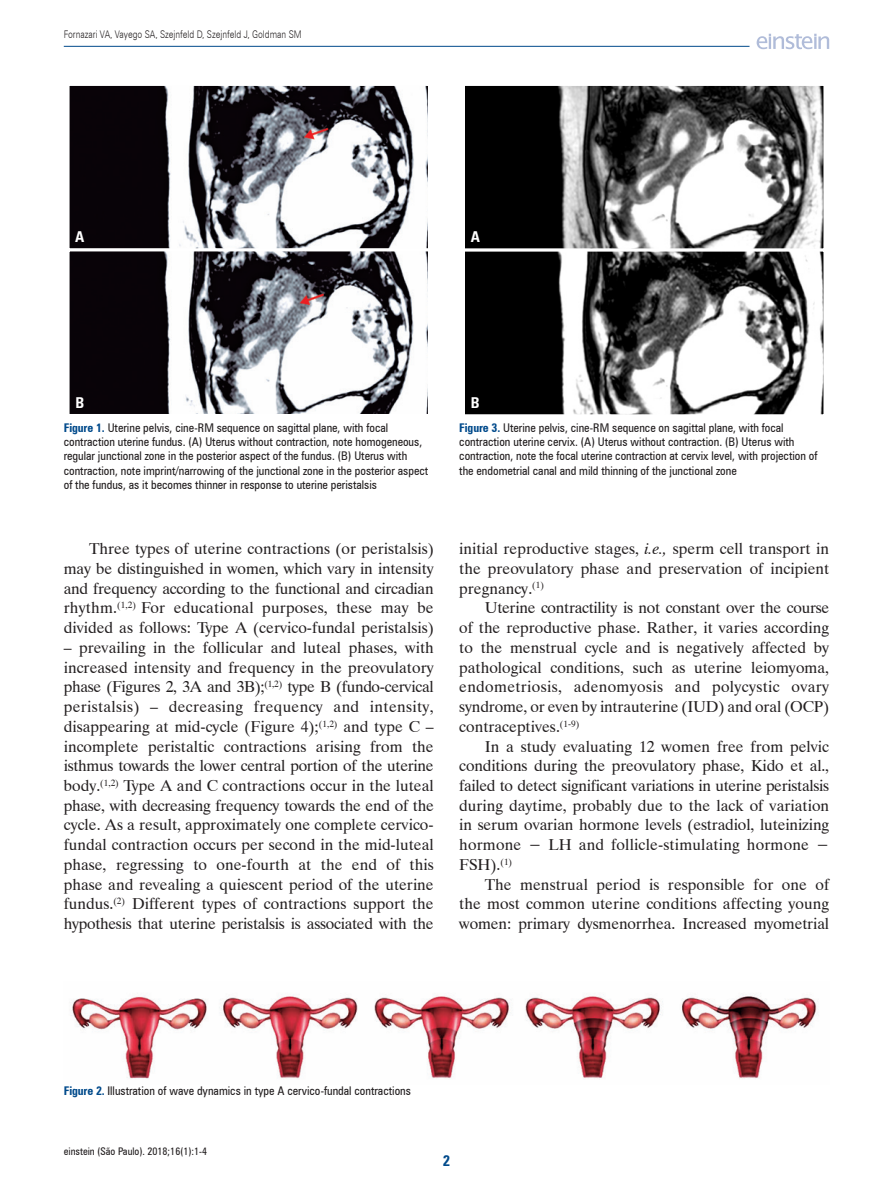
<style>
.page{position:relative;width:893px;height:1191px;background:#fff}
.page>*{position:absolute;margin:0;border:0;box-sizing:border-box;transform-origin:0 0}
.t1{font:15.75px/19.6px "Dutch 801 BT";color:#231f20;text-align:justify}
.t2{font:700 condensed 15px "Zurich BT";color:#fff}
.t3{font:700 condensed 15px "Zurich BT";color:#004a8b}
.t4{font:condensed 12px/14.2px "Zurich BT";color:#231f20}
.t5{font:300 10.5px "Zurich BT";color:#231f20;scale:.8 1}
.t6{font:condensed 10.5px "Zurich BT";color:#231f20}
.s1{font-weight:700;color:#004a8b}
.s2{font-style:italic}
</style>
<div class="page">
<svg style="left:757px;top:34px;width:72px;height:15px"></svg>
<hr style="left:64px;top:46px;width:685px;height:1px;background:#004a8b">
<img style="left:71px;top:994px;width:746px;height:85px">
<img style="left:466px;top:87px;width:356px;height:326px">
<div style="left:462px;top:83px;width:364px;height:169px;border:3px solid #fff"></div>
<div style="left:462px;top:249px;width:364px;height:168px;border:3px solid #fff"></div>
<img style="left:71px;top:87px;width:356px;height:326px">
<div style="left:67px;top:83px;width:364px;height:168px;border:3px solid #fff"></div>
<div style="left:67px;top:248px;width:364px;height:169px;border:3px solid #fff"></div>
<p class="t5" style="left:64px;top:28px;width:299px">Fornazari VA, Vayego SA, Szejnfeld D, Szejnfeld J, Goldman SM</p>
<p class="t2" style="left:75px;top:228px;width:11px">A</p>
<p class="t2" style="left:471px;top:227px;width:11px">A</p>
<p class="t2" style="left:75px;top:393px;width:10px">B</p>
<p class="t4" style="left:64px;top:420px;width:366px"><span class="s1">Figure 1.</span> Uterine pelvis, cine-RM sequence on sagittal plane, with focal contraction uterine fundus. (A) Uterus without contraction, note homogeneous, regular junctional zone in the posterior aspect of the fundus. (B) Uterus with contraction, note imprint/narrowing of the junctional zone in the posterior aspect of the fundus, as it becomes thinner in response to uterine peristalsis</p>
<p class="t1" style="left:64px;top:539px;width:371px;text-indent:26px">Three types of uterine contractions (or peristalsis) may be distinguished in women, which vary in intensity and frequency according to the functional and circadian rhythm.<sup>(1,2)</sup> For educational purposes, these may be divided as follows: Type A (cervico-fundal peristalsis)</p>
<p class="t1" style="left:64px;top:637px;width:371px">– prevailing in the follicular and luteal phases, with increased intensity and frequency in the preovulatory phase (Figures 2, 3A and 3B);<sup>(1,2)</sup> type B (fundo-cervical peristalsis) – decreasing frequency and intensity, disappearing at mid-cycle (Figure 4);<sup>(1,2)</sup> and type C – incomplete peristaltic contractions arising from the isthmus towards the lower central portion of the uterine body.<sup>(1,2)</sup> Type A and C contractions occur in the luteal phase, with decreasing frequency towards the end of the cycle. As a result, approximately one complete cervico&shy;fundal contraction occurs per second in the mid-luteal phase, regressing to one-fourth at the end of this phase and revealing a quiescent period of the uterine fundus.<sup>(2)</sup> Different types of contractions support the hypothesis that uterine peristalsis is associated with the</p>
<p class="t2" style="left:471px;top:394px;width:10px">B</p>
<p class="t4" style="left:459px;top:420px;width:360px"><span class="s1">Figure 3.</span> Uterine pelvis, cine-RM sequence on sagittal plane, with focal contraction uterine cervix. (A) Uterus without contraction. (B) Uterus with contraction, note the focal uterine contraction at cervix level, with projection of the endometrial canal and mild thinning of the junctional zone</p>
<p class="t1" style="left:459px;top:539px;width:371px">initial reproductive stages, <span class="s2">i.e.,</span> sperm cell transport in the preovulatory phase and preservation of incipient pregnancy.<sup>(1)</sup></p>
<p class="t1" style="left:459px;top:598px;width:371px;text-indent:26px">Uterine contractility is not constant over the course of the reproductive phase. Rather, it varies according to the menstrual cycle and is negatively affected by pathological conditions, such as uterine leiomyoma, endometriosis, adenomyosis and polycystic ovary syndrome, or even by intrauterine (IUD) and oral (OCP) contraceptives.<sup>(1-9)</sup></p>
<p class="t1" style="left:459px;top:736px;width:371px;text-indent:26px">In a study evaluating 12 women free from pelvic conditions during the preovulatory phase, Kido et al., failed to detect significant variations in uterine peristalsis during daytime, probably due to the lack of variation in serum ovarian hormone levels (estradiol, luteinizing hormone − LH and follicle-stimulating hormone − FSH).<sup>(1)</sup></p>
<p class="t1" style="left:459px;top:874px;width:371px;text-indent:26px">The menstrual period is responsible for one of the most common uterine conditions affecting young women: primary dysmenorrhea. Increased myometrial</p>
<p class="t4" style="left:64px;top:1083px;width:349px"><span class="s1">Figure 2.</span> Illustration of wave dynamics in type A cervico-fundal contractions</p>
<p class="t6" style="left:64px;top:1144px;width:145px">einstein (São Paulo). 2018;16(1):1-4</p>
<p class="t3" style="left:443px;top:1151px;width:9px">2</p>
</div>
